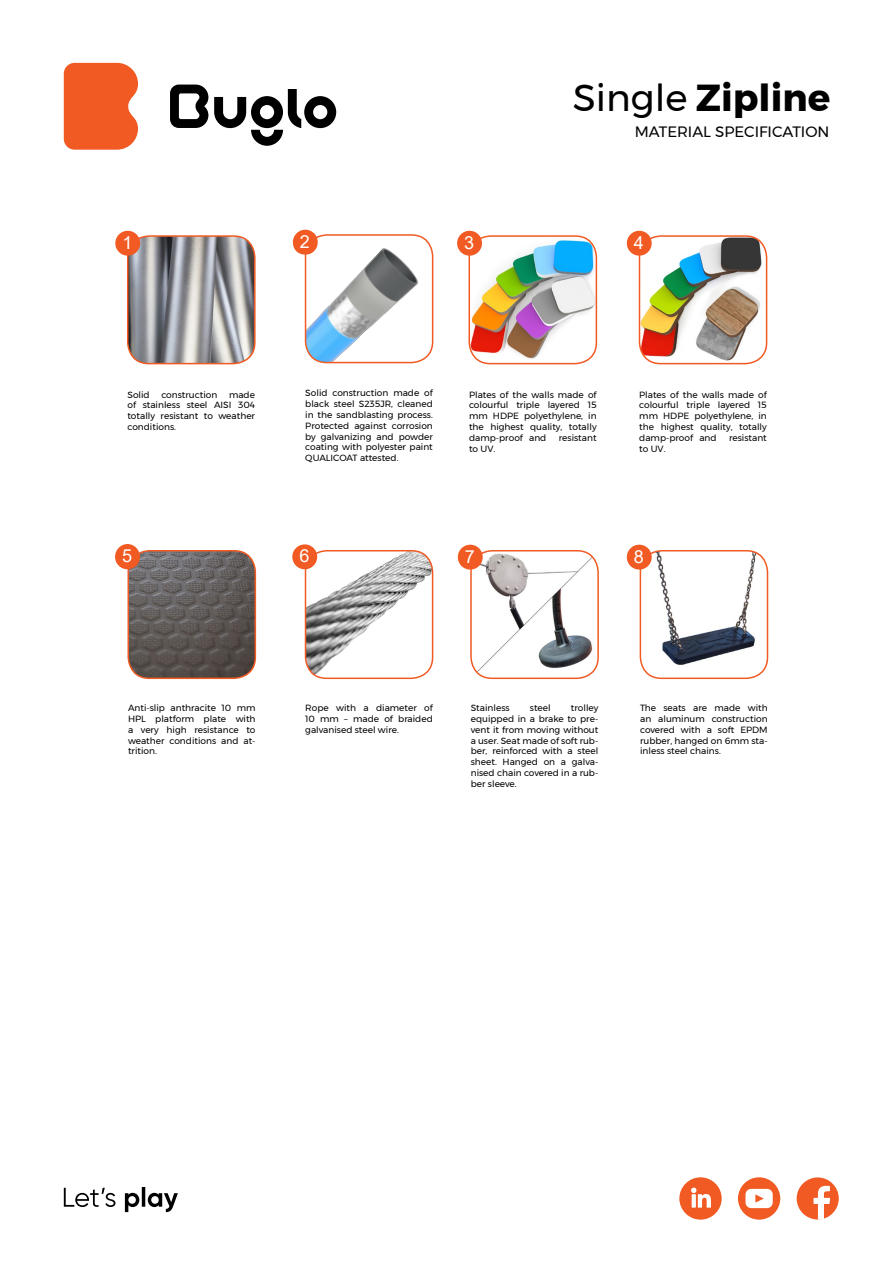
<style>
.page{position:relative;width:893px;height:1263px;background:#fff}
.page>*{position:absolute;margin:0;border:0;box-sizing:border-box;transform-origin:0 0}
.t1{font:700 37.5px "Montserrat";color:#000}
.t2{font:18px "Arial";color:#fff}
.t3{font:15px "Montserrat";color:#000}
.t4{font:9px/10.8px "Montserrat";color:#000;text-align:justify}
.s1{font-weight:400}
.s2{font-weight:700;font-size:18px;color:#fff}
</style>
<div class="page">
<svg style="left:64px;top:1187px;width:114px;height:25px"></svg>
<img style="left:128px;top:236px;width:127px;height:128px">
<div style="left:127px;top:235px;width:129px;height:129px;border:2px solid #f15a22;border-radius:21px"></div>
<img style="left:306px;top:235px;width:127px;height:128px">
<div style="left:305px;top:234px;width:128px;height:129px;border:2px solid #f15a22;border-radius:21px"></div>
<img style="left:471px;top:236px;width:125px;height:128px">
<div style="left:468px;top:235px;width:129px;height:129px;border:2px solid #f15a22;border-radius:21px"></div>
<img style="left:639px;top:236px;width:128px;height:128px">
<div style="left:639px;top:235px;width:128px;height:129px;border:2px solid #f15a22;border-radius:21px"></div>
<img style="left:130px;top:551px;width:125px;height:127px">
<div style="left:127px;top:550px;width:129px;height:129px;border:2px solid #f15a22;border-radius:21px"></div>
<img style="left:640px;top:551px;width:127px;height:127px">
<div style="left:640px;top:550px;width:128px;height:129px;border:2px solid #f15a22;border-radius:21px"></div>
<img style="left:473px;top:551px;width:125px;height:127px">
<div style="left:470px;top:550px;width:129px;height:129px;border:2px solid #f15a22;border-radius:21px"></div>
<img style="left:305px;top:551px;width:128px;height:127px">
<div style="left:305px;top:550px;width:128px;height:129px;border:2px solid #f15a22;border-radius:21px"></div>
<div style="left:116px;top:232px;width:23px;height:23px;background:#f15a22;border-radius:50%"></div>
<div style="left:115px;top:231px;width:25px;height:25px;border:2px solid #f15a22;border-radius:50%"></div>
<div style="left:459px;top:545px;width:23px;height:24px;background:#f15a22;border-radius:50%"></div>
<div style="left:458px;top:545px;width:25px;height:25px;border:2px solid #f15a22;border-radius:50%"></div>
<div style="left:458px;top:232px;width:23px;height:23px;background:#f15a22;border-radius:50%"></div>
<div style="left:457px;top:231px;width:25px;height:25px;border:2px solid #f15a22;border-radius:50%"></div>
<div style="left:116px;top:545px;width:23px;height:23px;background:#f15a22;border-radius:50%"></div>
<div style="left:115px;top:544px;width:25px;height:25px;border:2px solid #f15a22;border-radius:50%"></div>
<div style="left:294px;top:230px;width:23px;height:24px;background:#f15a22;border-radius:50%"></div>
<div style="left:293px;top:230px;width:25px;height:25px;border:2px solid #f15a22;border-radius:50%"></div>
<div style="left:628px;top:545px;width:23px;height:24px;background:#f15a22;border-radius:50%"></div>
<div style="left:627px;top:545px;width:25px;height:25px;border:2px solid #f15a22;border-radius:50%"></div>
<div style="left:628px;top:232px;width:23px;height:23px;background:#f15a22;border-radius:50%"></div>
<div style="left:627px;top:231px;width:25px;height:25px;border:2px solid #f15a22;border-radius:50%"></div>
<div style="left:293px;top:545px;width:23px;height:23px;background:#f15a22;border-radius:50%"></div>
<div style="left:292px;top:544px;width:25px;height:25px;border:2px solid #f15a22;border-radius:50%"></div>
<svg style="left:214px;top:89px;width:122px;height:57px"></svg>
<svg style="left:170px;top:85px;width:38px;height:43px"></svg>
<svg style="left:64px;top:63px;width:74px;height:87px;background:#f16531"></svg>
<div style="left:679px;top:1177px;width:43px;height:42px;background:#f15a22;border-radius:50%"></div>
<svg style="left:691px;top:1187px;width:20px;height:21px"></svg>
<div style="left:797px;top:1177px;width:42px;height:42px;background:#f15a22;border-radius:50%"></div>
<svg style="left:813px;top:1186px;width:17px;height:33px"></svg>
<div style="left:738px;top:1177px;width:42px;height:42px;background:#f15a22;border-radius:50%"></div>
<svg style="left:745px;top:1189px;width:28px;height:19px"></svg>
<h2 class="t2" style="left:122px;top:230px;width:12px">1</h2>
<h2 class="t2" style="left:300px;top:229px;width:12px">2</h2>
<h2 class="t2" style="left:464px;top:230px;width:12px">3</h2>
<h1 class="t1" style="left:573px;top:67px;width:259px"><span class="s1">Single</span> Zipline</h1>
<h3 class="t3" style="left:635px;top:120px;width:224px">MATERIAL SPECIFICATION<span class="s2">wa</span></h3>
<h2 class="t2" style="left:634px;top:230px;width:12px">4</h2>
<p class="t4" style="left:127px;top:389px;width:24px">Solid</p>
<p class="t4" style="left:161px;top:389px;width:57px">construction</p>
<p class="t4" style="left:127px;top:389px;width:129px;text-indent:102px">made of stainless steel AISI 304 totally resistant to weather conditions.</p>
<p class="t4" style="left:305px;top:388px;width:129px">Solid construction made of black steel S235JR, cleaned in the sandblasting process.<br>Protected against corrosion by galvanizing and powder coating with polyester paint QUALICOAT attested.</p>
<p class="t4" style="left:469px;top:389px;width:129px">Plates of the walls made of colourful triple layered 15 mm HDPE polyethylene, in the highest quality, totally damp-proof and</p>
<p class="t4" style="left:559px;top:432px;width:39px">resistant</p>
<p class="t4" style="left:469px;top:443px;width:28px">to UV.</p>
<p class="t4" style="left:639px;top:389px;width:129px">Plates of the walls made of colourful triple layered 15 mm HDPE polyethylene, in the highest quality, totally damp-proof and</p>
<p class="t4" style="left:729px;top:432px;width:39px">resistant</p>
<p class="t4" style="left:639px;top:443px;width:28px">to UV.</p>
<h2 class="t2" style="left:122px;top:544px;width:12px">5</h2>
<h2 class="t2" style="left:299px;top:544px;width:12px">6</h2>
<h2 class="t2" style="left:465px;top:544px;width:12px">7</h2>
<h2 class="t2" style="left:634px;top:544px;width:12px">8</h2>
<p class="t4" style="left:128px;top:702px;width:129px">Anti-slip anthracite 10 mm HPL platform plate with a very high resistance to weather conditions and at&shy;trition.</p>
<p class="t4" style="left:305px;top:702px;width:129px">Rope with a diameter of 10 mm – made of braided galvanised steel wire.</p>
<p class="t4" style="left:471px;top:702px;width:129px;text-indent:100px">trolley equipped in a brake to pre&shy;vent it from moving without a user. Seat made of soft rub&shy;ber, reinforced with a steel sheet. Hanged on a galva&shy;nised chain covered in a rub&shy;ber sleeve.</p>
<p class="t4" style="left:471px;top:702px;width:40px">Stainless</p>
<p class="t4" style="left:530px;top:702px;width:22px">steel</p>
<p class="t4" style="left:640px;top:702px;width:129px">The seats are made with an aluminum construction covered with a soft EPDM rubber, hanged on 6mm sta&shy;inless steel chains.</p>
</div>
